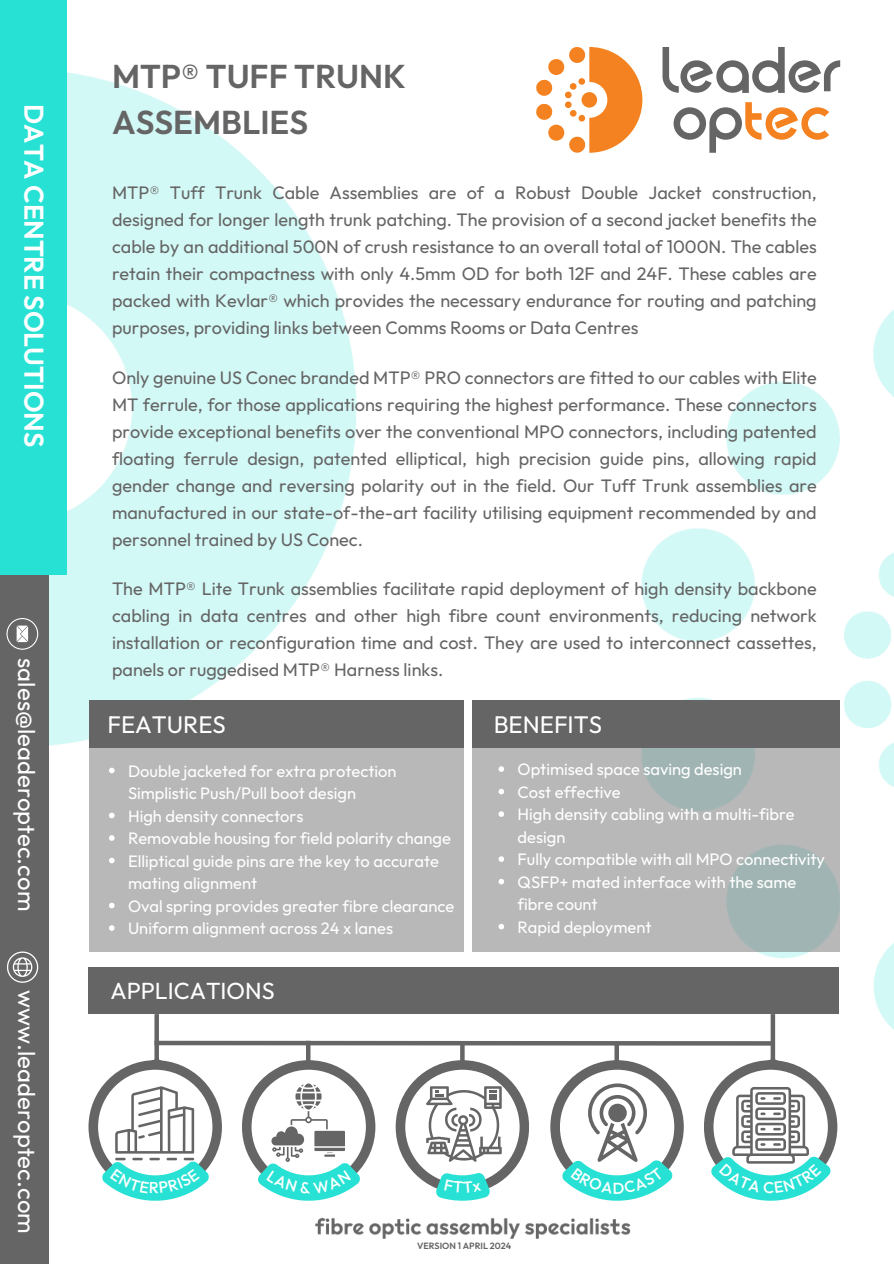
<style>
.page{position:relative;width:894px;height:1264px;background:#fff}
.page>*{position:absolute;margin:0;border:0;box-sizing:border-box;transform-origin:0 0}
.t1{font:600 33px/46.2px "Outfit";color:#656565}
.t2{font:600 27px "Outfit";color:#fff}
.t3{font:24px "Outfit";color:#fff}
.t4{font:23.25px "Outfit";color:#fff}
.t5{font:18px/27px "Outfit";color:#656565;text-align:justify}
.t6{font:16.5px/22.5px "Outfit";color:#fff}
.t7{font:600 9px "Outfit";color:#656565}
</style>
<div class="page">
<img style="left:501px;top:310px;width:392px;height:871px">
<img style="left:49px;top:72px;width:415px;height:800px">
<div style="left:0;top:335px;width:49px;height:928px;background:#656565"></div>
<div style="left:0;top:0;width:67px;height:574px;background:#27e2d4"></div>
<svg style="left:7px;top:951px;width:31px;height:31px"></svg>
<svg style="left:7px;top:618px;width:31px;height:31px"></svg>
<img style="left:315px;top:1217px;width:316px;height:22px">
<div style="left:89px;top:700px;width:375px;height:48px;background:#656565"></div>
<div style="left:89px;top:745px;width:374px;height:206px;background:#b8b8b8"></div>
<svg style="left:536px;top:47px;width:304px;height:106px"></svg>
<svg style="left:109px;top:767px;width:6px;height:6px"></svg>
<svg style="left:109px;top:812px;width:6px;height:6px"></svg>
<svg style="left:109px;top:835px;width:6px;height:5px"></svg>
<svg style="left:109px;top:857px;width:6px;height:6px"></svg>
<svg style="left:109px;top:902px;width:6px;height:6px"></svg>
<svg style="left:109px;top:925px;width:6px;height:5px"></svg>
<svg style="left:472px;top:748px;width:367px;height:203px;background:#b2b7b6"></svg>
<svg style="left:498px;top:766px;width:6px;height:6px"></svg>
<svg style="left:498px;top:788px;width:6px;height:6px"></svg>
<svg style="left:498px;top:811px;width:6px;height:6px"></svg>
<svg style="left:498px;top:856px;width:6px;height:6px"></svg>
<svg style="left:498px;top:878px;width:6px;height:6px"></svg>
<svg style="left:498px;top:923px;width:6px;height:6px"></svg>
<div style="left:472px;top:700px;width:367px;height:48px;background:#656565"></div>
<svg style="left:770px;top:1014px;width:4px;height:45px"></svg>
<div style="left:763px;top:1059px;width:18px;height:18px;border:4px solid #656565;border-radius:50%"></div>
<hr style="left:306px;top:1040px;width:4px;height:46px;background:#656565">
<svg style="left:460px;top:1045px;width:4px;height:15px"></svg>
<svg style="left:614px;top:1045px;width:4px;height:15px"></svg>
<div style="left:154px;top:1040px;width:619px;height:5px;background:#656565"></div>
<div style="left:154px;top:1014px;width:5px;height:46px;background:#656565"></div>
<div style="left:148px;top:1059px;width:18px;height:18px;border:4px solid #656565;border-radius:50%"></div>
<div style="left:89px;top:967px;width:750px;height:47px;background:#656565"></div>
<div style="left:88px;top:1060px;width:134px;height:133px;background:#656565;border-radius:50%"></div>
<div style="left:98px;top:1069px;width:114px;height:114px;background:#fff;border-radius:50%"></div>
<div style="left:395px;top:1060px;width:134px;height:133px;background:#656565;border-radius:50%"></div>
<div style="left:405px;top:1069px;width:114px;height:114px;background:#fff;border-radius:50%"></div>
<div style="left:703px;top:1060px;width:134px;height:133px;background:#656565;border-radius:50%"></div>
<div style="left:713px;top:1069px;width:114px;height:114px;background:#fff;border-radius:50%"></div>
<div style="left:242px;top:1060px;width:133px;height:133px;background:#656565;border-radius:50%"></div>
<div style="left:251px;top:1069px;width:115px;height:114px;background:#fff;border-radius:50%"></div>
<div style="left:550px;top:1060px;width:133px;height:133px;background:#656565;border-radius:50%"></div>
<div style="left:559px;top:1069px;width:115px;height:114px;background:#fff;border-radius:50%"></div>
<svg style="left:426px;top:1086px;width:75px;height:75px"></svg>
<svg style="left:102px;top:1086px;width:107px;height:114px"></svg>
<svg style="left:436px;top:1173px;width:53px;height:27px"></svg>
<svg style="left:711px;top:1086px;width:119px;height:114px"></svg>
<svg style="left:258px;top:1083px;width:102px;height:117px"></svg>
<svg style="left:562px;top:1083px;width:110px;height:117px"></svg>
<h5 class="t2" style="left:51px;top:104px;width:345px;rotate:90deg">DATA CENTRE SOLUTIONS</h5>
<p class="t3" style="left:42px;top:658px;width:254px;rotate:90deg">sales@leaderoptec.com</p>
<h5 class="t3" style="left:42px;top:990px;width:245px;rotate:90deg">www.leaderoptec.com</h5>
<h1 class="t1" style="left:112px;top:53px;width:295px">MTP® TUFF TRUNK<br>ASSEMBLIES</h1>
<h2 class="t5" style="left:112px;top:179px;width:706px">MTP® Tuff Trunk Cable Assemblies are of a Robust Double Jacket construction, designed for longer length trunk patching. The provision of a second jacket benefits the cable by an additional 500N of crush resistance to an overall total of 1000N. The cables retain their compactness with only 4.5mm OD for both 12F and 24F. These cables are packed with Kevlar® which provides the necessary endurance for routing and patching purposes, providing links between Comms Rooms or Data Centres</h2>
<h3 class="t5" style="left:112px;top:363px;width:706px">Only genuine US Conec branded MTP® PRO connectors are fitted to our cables with Elite MT ferrule, for those applications requiring the highest performance. These connectors provide exceptional benefits over the conventional MPO connectors, including patented floating ferrule design, patented elliptical, high precision guide pins, allowing rapid gender change and reversing polarity out in the field. Our Tuff Trunk assemblies are manufactured in our state-of-the-art facility utilising equipment recommended by and personnel trained by US Conec.</h3>
<p class="t5" style="left:112px;top:575px;width:706px">The MTP® Lite Trunk assemblies facilitate rapid deployment of high density backbone cabling in data centres and other high fibre count environments, reducing network installation or reconfiguration time and cost. They are used to interconnect cassettes, panels or ruggedised MTP® Harness links.</p>
<p class="t3" style="left:107px;top:709px;width:120px">FEATURES</p>
<p class="t6" style="left:128px;top:759px;width:270px">Double jacketed for extra protection<br>Simplistic Push/Pull boot design</p>
<h4 class="t6" style="left:128px;top:804px;width:177px">High density connectors</h4>
<p class="t6" style="left:128px;top:826px;width:324px">Removable housing for field polarity change</p>
<h4 class="t6" style="left:128px;top:849px;width:312px">Elliptical guide pins are the key to accurate mating alignment</h4>
<h3 class="t6" style="left:128px;top:894px;width:328px">Oval spring provides greater fibre clearance</h3>
<p class="t6" style="left:128px;top:916px;width:266px">Uniform alignment across 24 x lanes</p>
<p class="t4" style="left:110px;top:976px;width:166px">APPLICATIONS</p>
<p class="t3" style="left:493px;top:709px;width:110px">BENEFITS</p>
<p class="t6" style="left:517px;top:758px;width:226px">Optimised space saving design</p>
<p class="t6" style="left:517px;top:780px;width:105px">Cost effective</p>
<p class="t6" style="left:517px;top:803px;width:279px">High density cabling with a multi-fibre design</p>
<p class="t6" style="left:517px;top:848px;width:309px">Fully compatible with all MPO connectivity</p>
<p class="t6" style="left:517px;top:870px;width:280px">QSFP+ mated interface with the same fibre count</p>
<p class="t6" style="left:517px;top:915px;width:135px">Rapid deployment</p>
<h5 class="t7" style="left:417px;top:1240px;width:96px">VERSION 1 APRIL 2024</h5>
</div>
